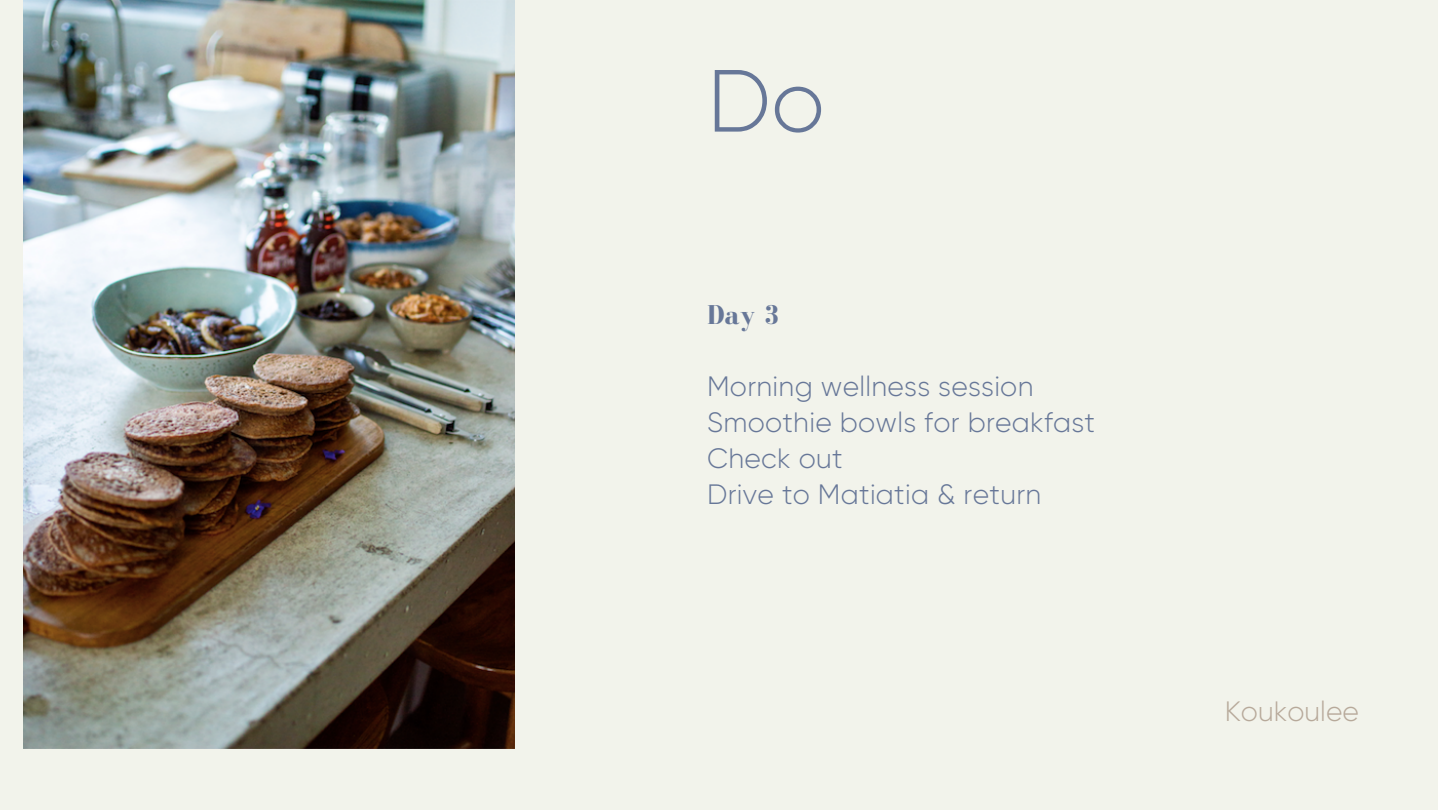
<style>
.page{position:relative;width:1440px;height:810px;background:#fff}
.page>*{position:absolute;margin:0;border:0;box-sizing:border-box;transform-origin:0 0}
.t1{font:300 88px "Gilroy";color:#677798}
.t2{font:300 28px "Gilroy";letter-spacing:.01em;color:#677798}
.t3{font:300 28px "Gilroy";color:#b7a99a}
.t4{font:700 28px "Bodoni FLF";color:#677798}
</style>
<div class="page">
<div style="left:0;top:0;width:1438px;height:810px;background:#f2f3eb"></div>
<img style="left:24px;top:0;width:490px;height:748px">
<p class="t1" style="left:707px;top:51px;width:119px">Do</p>
<p class="t4" style="left:707px;top:299px;width:74px">Day 3</p>
<p class="t2" style="left:707px;top:370px;width:328px">Morning wellness session</p>
<p class="t2" style="left:707px;top:406px;width:390px">Smoothie bowls for breakfast</p>
<p class="t2" style="left:707px;top:442px;width:137px">Check out</p>
<p class="t2" style="left:707px;top:478px;width:336px">Drive to Matiatia &amp; return</p>
<p class="t3" style="left:1225px;top:696px;width:136px">Koukoulee</p>
</div>
